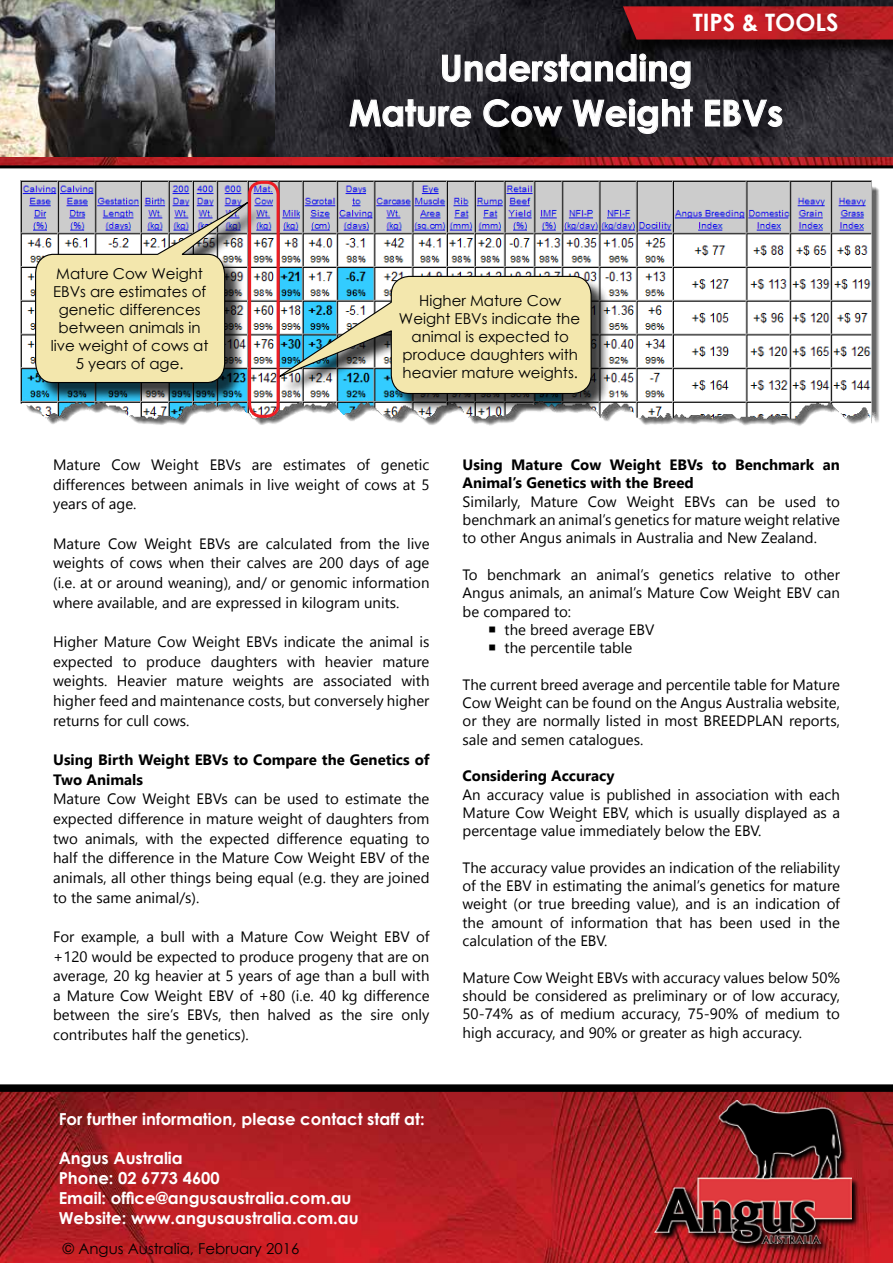
<style>
.page{position:relative;width:893px;height:1263px;background:#fff}
.page>*{position:absolute;margin:0;border:0;box-sizing:border-box;transform-origin:0 0}
.t1{font:700 36px/45px "Century Gothic";color:#fff;text-align:center}
.t2{font:700 24px "Century Gothic";color:#fff}
.t3{font:700 16.5px/19.8px "Century Gothic";color:#fff}
.t4{font:15px/19.6px "Gadugi";color:#000;text-align:justify}
.t5{font:15px/18px "Century Gothic";color:#000;text-align:center}
.t6{font:700 15px/19.6px "Gadugi";color:#000}
</style>
<div class="page">
<img style="left:0;top:0;width:275px;height:157px">
<img style="left:275px;top:0;width:618px;height:157px">
<div style="left:625px;top:8px;width:268px;height:46px;background:#000;opacity:.75"></div>
<img style="left:623px;top:6px;width:270px;height:34px">
<img style="left:0;top:157px;width:893px;height:8px">
<hr style="left:0;top:165px;width:893px;height:3px;background:#000">
<img style="left:20px;top:181px;width:859px;height:245px">
<svg style="left:0;top:1084px;width:893px;height:179px;background:#a71d21"></svg>
<svg style="left:655px;top:1100px;width:204px;height:152px;background:#9b1a1e"></svg>
<img style="left:655px;top:1100px;width:196px;height:144px">
<svg style="left:442px;top:53px;width:249px;height:36px;background:#424146"></svg>
<svg style="left:349px;top:99px;width:122px;height:28px;background:#4e4d52"></svg>
<svg style="left:483px;top:99px;width:80px;height:28px;background:#39383c"></svg>
<svg style="left:572px;top:98px;width:121px;height:36px;background:#47464b"></svg>
<svg style="left:705px;top:99px;width:78px;height:28px;background:#4d4c51"></svg>
<div style="left:37px;top:205px;width:229px;height:197px;background:#000;opacity:.75"></div>
<svg style="left:34px;top:194px;width:226px;height:190px;background:#d1cbb1"></svg>
<div style="left:281px;top:278px;width:329px;height:135px;background:#000;opacity:.75"></div>
<svg style="left:268px;top:275px;width:324px;height:120px;background:#c5cfb1"></svg>
<div style="left:248px;top:181px;width:32px;height:237px;border:3px solid #ed1d24;border-radius:12px"></div>
<h2 class="t2" style="left:693px;top:4px;width:147px">TIPS &amp; TOOLS</h2>
<p class="t5" style="left:51px;top:264px;width:159px">Mature Cow Weight<br>EBVs are estimates of genetic differences between animals in live weight of cows at<br>5 years of age.</p>
<h1 class="t1" style="left:349px;top:44px;width:436px">Understanding<br>Mature Cow Weight EBVs</h1>
<p class="t5" style="left:399px;top:291px;width:183px">Higher Mature Cow<br>Weight EBVs indicate the animal is expected to produce daughters with heavier mature weights.</p>
<p class="t4" style="left:53px;top:455px;width:378px">Mature Cow Weight EBVs are estimates of genetic differences between animals in live weight of cows at 5 years of age.</p>
<p class="t4" style="left:53px;top:534px;width:378px">Mature Cow Weight EBVs are calculated from the live weights of cows when their calves are 200 days of age (i.e. at or around weaning), and/ or genomic information where available, and are expressed in kilogram units.</p>
<p class="t4" style="left:53px;top:632px;width:378px">Higher Mature Cow Weight EBVs indicate the animal is expected to produce daughters with heavier mature weights. Heavier mature weights are associated with higher feed and maintenance costs, but conversely higher returns for cull cows.</p>
<p class="t6" style="left:53px;top:750px;width:378px">Using Birth Weight EBVs to Compare the Genetics of<br>Two Animals</p>
<p class="t4" style="left:53px;top:789px;width:378px">Mature Cow Weight EBVs can be used to estimate the expected difference in mature weight of daughters from two animals, with the expected difference equating to half the difference in the Mature Cow Weight EBV of the animals, all other things being equal (e.g. they are joined to the same animal/s).</p>
<p class="t4" style="left:53px;top:927px;width:378px">For example, a bull with a Mature Cow Weight EBV of +120 would be expected to produce progeny that are on average, 20 kg heavier at 5 years of age than a bull with a Mature Cow Weight EBV of +80 (i.e. 40 kg difference between the sire’s EBVs, then halved as the sire only contributes half the genetics).</p>
<p class="t3" style="left:59px;top:1108px;width:367px">For further information, please contact staff at:</p>
<p class="t3" style="left:59px;top:1148px;width:301px">Angus Australia<br>Phone: 02 6773 4600<br>Email: office@angusaustralia.com.au<br>Website: www.angusaustralia.com.au</p>
<p class="t5" style="left:63px;top:1240px;width:238px">© Angus Australia, February 2016</p>
<p class="t6" style="left:463px;top:456px;width:379px;line-height:18.3px">Using Mature Cow Weight EBVs to Benchmark an<br>Animal’s Genetics with the Breed</p>
<p class="t4" style="left:463px;top:492px;width:379px;line-height:18.3px">Similarly, Mature Cow Weight EBVs can be used to benchmark an animal’s genetics for mature weight relative to other Angus animals in Australia and New Zealand.</p>
<p class="t4" style="left:463px;top:565px;width:379px;line-height:18.3px">To benchmark an animal’s genetics relative to other Angus animals, an animal’s Mature Cow Weight EBV can be compared to:</p>
<p class="t4" style="left:488px;top:620px;width:168px">○ the breed average EBV</p>
<p class="t4" style="left:488px;top:638px;width:146px">○ the percentile table</p>
<p class="t4" style="left:463px;top:675px;width:379px;line-height:18.3px">The current breed average and percentile table for Mature Cow Weight can be found on the Angus Australia website, or they are normally listed in most BREEDPLAN reports, sale and semen catalogues.</p>
<p class="t6" style="left:463px;top:766px;width:153px">Considering Accuracy</p>
<p class="t4" style="left:463px;top:785px;width:379px;line-height:18.3px">An accuracy value is published in association with each Mature Cow Weight EBV, which is usually displayed as a percentage value immediately below the EBV.</p>
<p class="t4" style="left:463px;top:858px;width:379px;line-height:18.3px">The accuracy value provides an indication of the reliability of the EBV in estimating the animal’s genetics for mature weight (or true breeding value), and is an indication of the amount of information that has been used in the calculation of the EBV.</p>
<p class="t4" style="left:463px;top:968px;width:379px;line-height:18.3px">Mature Cow Weight EBVs with accuracy values below 50% should be considered as preliminary or of low accuracy, 50-74% as of medium accuracy, 75-90% of medium to high accuracy, and 90% or greater as high accuracy.</p>
</div>
